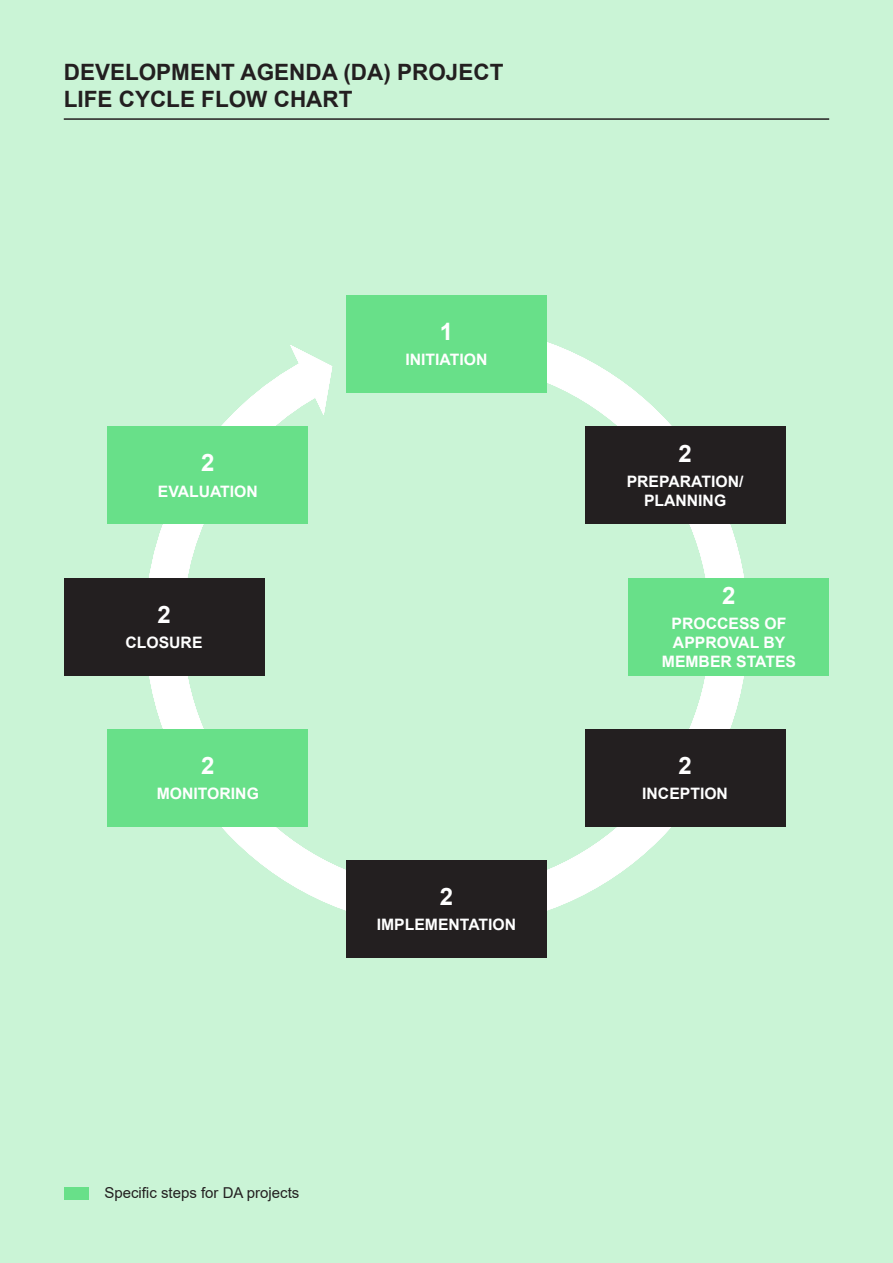
<style>
.page{position:relative;width:893px;height:1263px;background:#caf4d6}
.page>*{position:absolute;margin:0;border:0;box-sizing:border-box;transform-origin:0 0}
.t1{font:700 24px "Arial";color:#fff}
.t2{font:700 22.5px/27px "Arial";color:#231f20}
.t3{font:700 15.75px/18.9px "Arial";color:#fff;text-align:center}
.t4{font:15px "Arial";color:#231f20}
</style>
<div class="page">
<svg style="left:127px;top:342px;width:639px;height:569px"></svg>
<div style="left:585px;top:426px;width:200px;height:98px;background:#231f20"></div>
<div style="left:64px;top:578px;width:200px;height:97px;background:#231f20"></div>
<div style="left:346px;top:295px;width:201px;height:98px;background:#68e089"></div>
<div style="left:629px;top:578px;width:200px;height:97px;background:#68e089"></div>
<div style="left:108px;top:426px;width:200px;height:98px;background:#68e089"></div>
<div style="left:108px;top:729px;width:200px;height:98px;background:#68e089"></div>
<div style="left:585px;top:729px;width:200px;height:98px;background:#231f20"></div>
<div style="left:346px;top:860px;width:201px;height:98px;background:#231f20"></div>
<div style="left:64px;top:1187px;width:24px;height:12px;background:#68e089"></div>
<hr style="left:64px;top:118px;width:765px;height:2px;background:#231f20">
<h2 class="t2" style="left:64px;top:59px;width:441px">DEVELOPMENT AGENDA (DA) PROJECT<br>LIFE CYCLE FLOW CHART</h2>
<h1 class="t1" style="left:201px;top:446px;width:15px">2</h1>
<p class="t3" style="left:158px;top:482px;width:102px">EVALUATION</p>
<h1 class="t1" style="left:157px;top:597px;width:15px">2</h1>
<p class="t3" style="left:125px;top:633px;width:79px">CLOSURE</p>
<h1 class="t1" style="left:201px;top:748px;width:15px">2</h1>
<p class="t3" style="left:157px;top:784px;width:104px">MONITORING</p>
<h1 class="t1" style="left:440px;top:315px;width:15px">1</h1>
<p class="t3" style="left:405px;top:351px;width:83px">INITIATION</p>
<h1 class="t1" style="left:440px;top:880px;width:15px">2</h1>
<p class="t3" style="left:377px;top:915px;width:141px">IMPLEMENTATION</p>
<p class="t4" style="left:104px;top:1183px;width:197px">Specific steps for DA projects</p>
<h1 class="t1" style="left:678px;top:436px;width:15px">2</h1>
<p class="t3" style="left:627px;top:472px;width:118px">PREPARATION/<br>PLANNING</p>
<h1 class="t1" style="left:722px;top:578px;width:15px">2</h1>
<p class="t3" style="left:662px;top:614px;width:136px">PROCCESS OF<br>APPROVAL BY<br>MEMBER STATES</p>
<h1 class="t1" style="left:678px;top:748px;width:15px">2</h1>
<p class="t3" style="left:642px;top:784px;width:87px">INCEPTION</p>
</div>
